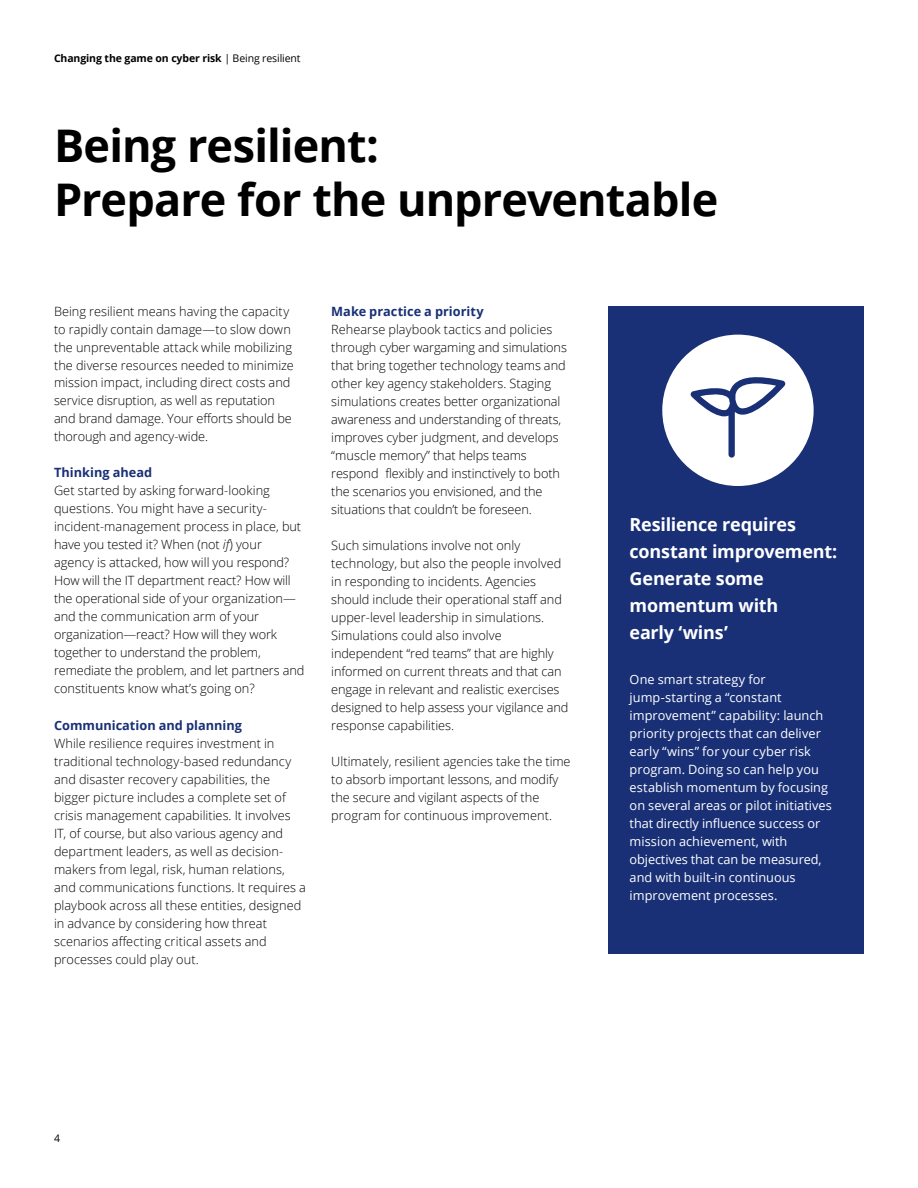
<style>
.page{position:relative;width:918px;height:1188px;background:#fff}
.page>*{position:absolute;margin:0;border:0;box-sizing:border-box;transform-origin:0 0}
.t1{font:700 45px/54px "Open Sans";letter-spacing:-.02em;color:#000}
.t2{font:700 18px/27px "Open Sans";letter-spacing:-.015em;color:#fff}
.t3{font:300 12.75px/18px "Open Sans";color:#000}
.t4{font:12.75px/18px "Open Sans";color:#fff}
.t5{font:700 12.75px "Open Sans";color:#193076}
.t6{font:700 10.5px "Open Sans";letter-spacing:-.01em;color:#000}
.t7{font:10.5px "Open Sans";color:#000}
.s1{font-weight:400}
.s2{font-style:italic}
</style>
<div class="page">
<div style="left:608px;top:306px;width:256px;height:648px;background:#193076"></div>
<svg style="left:662px;top:335px;width:152px;height:151px"></svg>
<p class="t6" style="left:54px;top:51px;width:248px">Changing the game on cyber risk <span class="s1">| Being resilient</span></p>
<h1 class="t1" style="left:54px;top:118px;width:666px">Being resilient:<br>Prepare for the unpreventable</h1>
<p class="t3" style="left:54px;top:302px;width:241px">Being resilient means having the capacity to rapidly contain damage—to slow down the unpreventable attack while mobilizing the diverse resources needed to minimize mission impact, including direct costs and service disruption, as well as reputation and brand damage. Your efforts should be thorough and agency-wide.</p>
<p class="t5" style="left:54px;top:464px;width:100px">Thinking ahead</p>
<p class="t3" style="left:54px;top:481px;width:252px">Get started by asking forward-looking questions. You might have a security&shy;incident-management process in place, but have you tested it? When (not <span class="s2">if</span>) your agency is attacked, how will you respond?<br>How will the IT department react? How will the operational side of your organization— and the communication arm of your organization—react? How will they work together to understand the problem, remediate the problem, and let partners and constituents know what’s going on?</p>
<p class="t5" style="left:54px;top:716px;width:189px">Communication and planning</p>
<p class="t3" style="left:54px;top:734px;width:253px">While resilience requires investment in traditional technology-based redundancy and disaster recovery capabilities, the bigger picture includes a complete set of crisis management capabilities. It involves IT, of course, but also various agency and department leaders, as well as decision&shy;makers from legal, risk, human relations, and communications functions. It requires a playbook across all these entities, designed in advance by considering how threat scenarios affecting critical assets and processes could play out.</p>
<p class="t5" style="left:331px;top:302px;width:154px">Make practice a priority</p>
<p class="t3" style="left:331px;top:320px;width:237px">Rehearse playbook tactics and policies through cyber wargaming and simulations that bring together technology teams and other key agency stakeholders. Staging simulations creates better organizational awareness and understanding of threats, improves cyber judgment, and develops “muscle memory” that helps teams respond flexibly and instinctively to both the scenarios you envisioned, and the situations that couldn’t be foreseen.</p>
<p class="t3" style="left:331px;top:536px;width:239px">Such simulations involve not only technology, but also the people involved in responding to incidents. Agencies should include their operational staff and upper-level leadership in simulations.<br>Simulations could also involve independent “red teams” that are highly informed on current threats and that can engage in relevant and realistic exercises designed to help assess your vigilance and response capabilities.</p>
<p class="t3" style="left:331px;top:752px;width:241px">Ultimately, resilient agencies take the time to absorb important lessons, and modify the secure and vigilant aspects of the program for continuous improvement.</p>
<h2 class="t2" style="left:630px;top:511px;width:209px">Resilience requires constant improvement:<br>Generate some momentum with<br>early ‘wins’</h2>
<p class="t4" style="left:630px;top:670px;width:204px">One smart strategy for jump-starting a “constant improvement” capability: launch priority projects that can deliver early “wins” for your cyber risk program. Doing so can help you establish momentum by focusing on several areas or pilot initiatives that directly influence success or mission achievement, with objectives that can be measured, and with built-in continuous improvement processes.</p>
<p class="t7" style="left:54px;top:1131px;width:8px">4</p>
</div>
